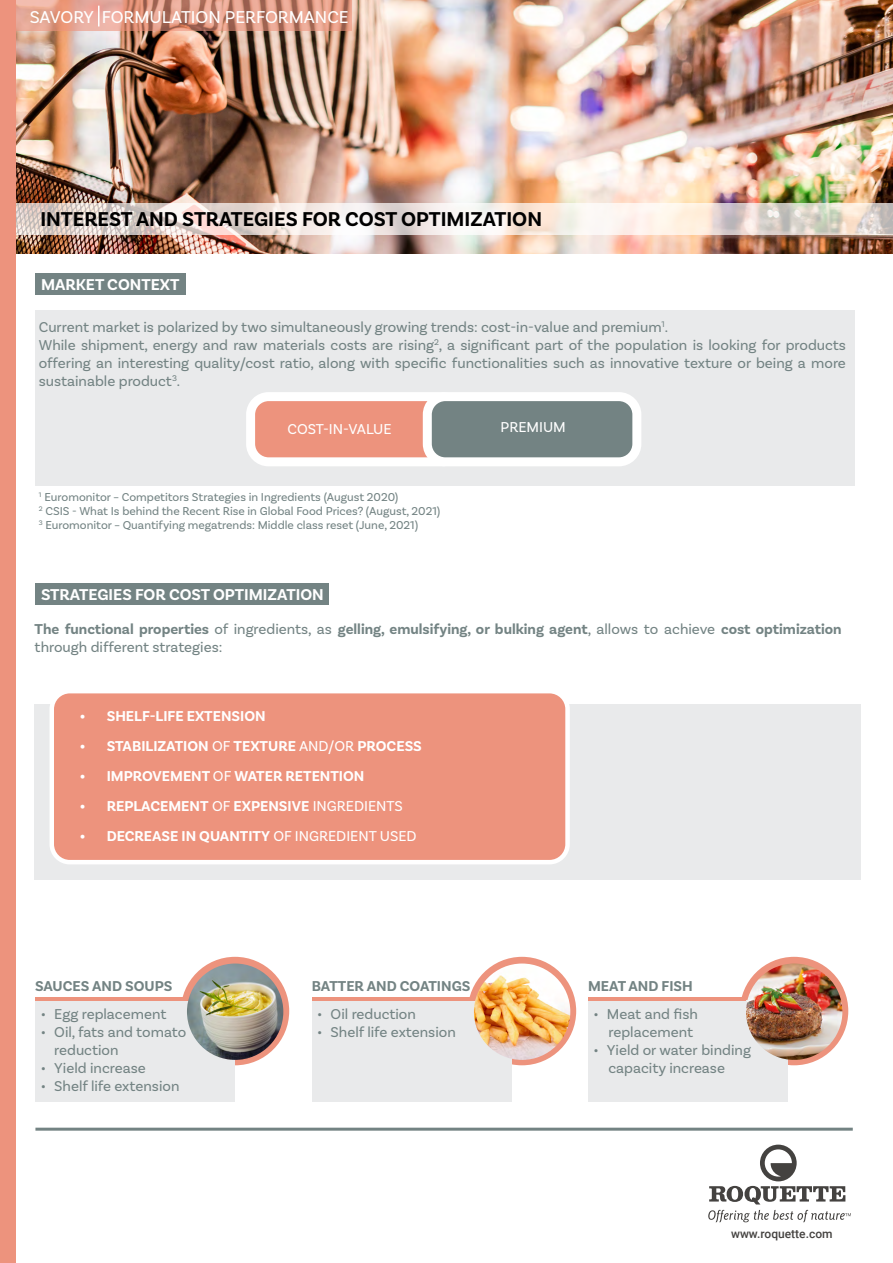
<style>
.page{position:relative;width:893px;height:1263px;background:#fff}
.page>*{position:absolute;margin:0;border:0;box-sizing:border-box;transform-origin:0 0}
.t1{font:700 21px "Basic Sans";color:#000}
.t2{font:18px "Basic Sans";color:#fff}
.t3{font:700 16.5px "Basic Sans";color:#fff}
.t4{font:15px/18px "Basic Sans";color:#738383}
.t5{font:700 15px/18px "Basic Sans";color:#738383}
.t6{font:700 15px "Basic Sans";color:#fff}
.t7{font:15px "Basic Sans";color:#fff}
.t8{font:12px/14.4px "Basic Sans";color:#738383}
.t9{font:500 12px "Roboto";color:#444240}
.s1{font-weight:400}
</style>
<div class="page">
<div style="left:35px;top:704px;width:826px;height:176px;background:#e9eaeb"></div>
<div style="left:35px;top:310px;width:820px;height:176px;background:#e9eaeb"></div>
<div style="left:740px;top:957px;width:108px;height:108px;background:#ed937d;border-radius:50%"></div>
<div style="left:588px;top:1000px;width:200px;height:102px;background:#e9eaeb"></div>
<div style="left:181px;top:957px;width:108px;height:108px;background:#ed937d;border-radius:50%"></div>
<div style="left:35px;top:998px;width:200px;height:104px;background:#e9eaeb"></div>
<img style="left:16px;top:0;width:877px;height:253px">
<svg style="left:16px;top:203px;width:877px;height:32px"></svg>
<hr style="left:35px;top:1128px;width:818px;height:3px;background:#738383">
<svg style="left:16px;top:0;width:336px;height:31px;background:#d69582"></svg>
<div style="left:0;top:0;width:16px;height:1263px;background:#ed937d"></div>
<hr style="left:98px;top:6px;width:2px;height:20px;background:#fff">
<svg style="left:709px;top:1186px;width:136px;height:18px"></svg>
<svg style="left:760px;top:1144px;width:37px;height:37px"></svg>
<svg style="left:765px;top:1149px;width:27px;height:27px"></svg>
<svg style="left:708px;top:1210px;width:143px;height:12px"></svg>
<div style="left:35px;top:274px;width:150px;height:21px;background:#738383"></div>
<div style="left:35px;top:584px;width:294px;height:21px;background:#738383"></div>
<hr style="left:35px;top:997px;width:158px;height:3px;background:#ed937d">
<img style="left:187px;top:963px;width:96px;height:97px;border-radius:48px">
<div style="left:468px;top:957px;width:108px;height:108px;background:#ed937d;border-radius:50%"></div>
<div style="left:312px;top:998px;width:199px;height:104px;background:#e9eaeb"></div>
<hr style="left:312px;top:997px;width:164px;height:3px;background:#ed937d">
<img style="left:474px;top:963px;width:96px;height:97px;border-radius:48px">
<hr style="left:588px;top:997px;width:158px;height:3px;background:#ed937d">
<img style="left:746px;top:963px;width:96px;height:97px;border-radius:48px">
<div style="left:52px;top:691px;width:516px;height:171px;background:#ed937d;border-radius:18px"></div>
<div style="left:49px;top:689px;width:521px;height:175px;border:4px solid #fff;border-radius:18px"></div>
<div style="left:251px;top:397px;width:209px;height:65px;background:#ed937d;border-radius:18px"></div>
<div style="left:246px;top:392px;width:219px;height:74px;border:9px solid #fff;border-radius:18px"></div>
<div style="left:427px;top:397px;width:210px;height:65px;background:#738383;border-radius:18px"></div>
<div style="left:423px;top:392px;width:218px;height:74px;border:9px solid #fff;border-radius:18px"></div>
<p class="t2" style="left:30px;top:6px;width:320px">SAVORY FORMULATION PERFORMANCE</p>
<h1 class="t1" style="left:40px;top:206px;width:503px">INTEREST AND STRATEGIES FOR COST OPTIMIZATION</h1>
<p class="t3" style="left:41px;top:275px;width:140px">MARKET CONTEXT</p>
<p class="t4" style="left:39px;top:318px;width:809px">Current market is polarized by two simultaneously growing trends: cost-in-value and premium<sup>1</sup>.<br>While shipment, energy and raw materials costs are rising<sup>2</sup>, a significant part of the population is looking for products offering an interesting quality/cost ratio, along with specific functionalities such as innovative texture or being a more sustainable product<sup>3</sup>.</p>
<p class="t7" style="left:288px;top:420px;width:106px">COST-IN-VALUE</p>
<p class="t7" style="left:501px;top:418px;width:67px">PREMIUM</p>
<p class="t8" style="left:39px;top:489px;width:403px"><sup>1</sup> Euromonitor – Competitors Strategies in Ingredients (August 2020)<br><sup>2</sup> CSIS - What Is behind the Recent Rise in Global Food Prices? (August, 2021)<br><sup>3</sup> Euromonitor – Quantifying megatrends: Middle class reset (June, 2021)</p>
<p class="t3" style="left:41px;top:585px;width:284px">STRATEGIES FOR COST OPTIMIZATION</p>
<p class="t5" style="left:35px;top:620px;width:809px">The functional properties <span class="s1">of ingredients, as</span> gelling, emulsifying, or bulking agent<span class="s1">, allows to achieve</span> cost optimization <span class="s1">through different strategies:</span></p>
<p class="t6" style="left:80px;top:707px;width:187px">• SHELF-LIFE EXTENSION</p>
<p class="t6" style="left:80px;top:737px;width:344px">• STABILIZATION <span class="s1">OF</span> TEXTURE <span class="s1">AND/OR</span> PROCESS</p>
<p class="t6" style="left:80px;top:767px;width:286px">• IMPROVEMENT <span class="s1">OF</span> WATER RETENTION</p>
<p class="t6" style="left:80px;top:797px;width:325px">• REPLACEMENT <span class="s1">OF</span> EXPENSIVE <span class="s1">INGREDIENTS</span></p>
<p class="t6" style="left:80px;top:827px;width:338px">• DECREASE IN QUANTITY <span class="s1">OF INGREDIENT USED</span></p>
<p class="t5" style="left:35px;top:977px;width:139px">SAUCES AND SOUPS</p>
<p class="t4" style="left:41px;top:1005px;width:127px">• Egg replacement</p>
<p class="t4" style="left:54px;top:1023px;width:134px;text-indent:-14px">• Oil, fats and tomato reduction</p>
<p class="t4" style="left:41px;top:1059px;width:106px">• Yield increase</p>
<p class="t4" style="left:41px;top:1077px;width:140px">• Shelf life extension</p>
<p class="t5" style="left:312px;top:977px;width:160px">BATTER AND COATINGS</p>
<p class="t4" style="left:317px;top:1005px;width:100px">• Oil reduction</p>
<p class="t4" style="left:317px;top:1023px;width:140px">• Shelf life extension</p>
<p class="t5" style="left:588px;top:977px;width:106px">MEAT AND FISH</p>
<p class="t4" style="left:608px;top:1005px;width:91px;text-indent:-15px">• Meat and fish replacement</p>
<p class="t4" style="left:608px;top:1041px;width:144px;text-indent:-15px">• Yield or water binding capacity increase</p>
<p class="t9" style="left:731px;top:1225px;width:103px">www.roquette.com</p>
</div>
